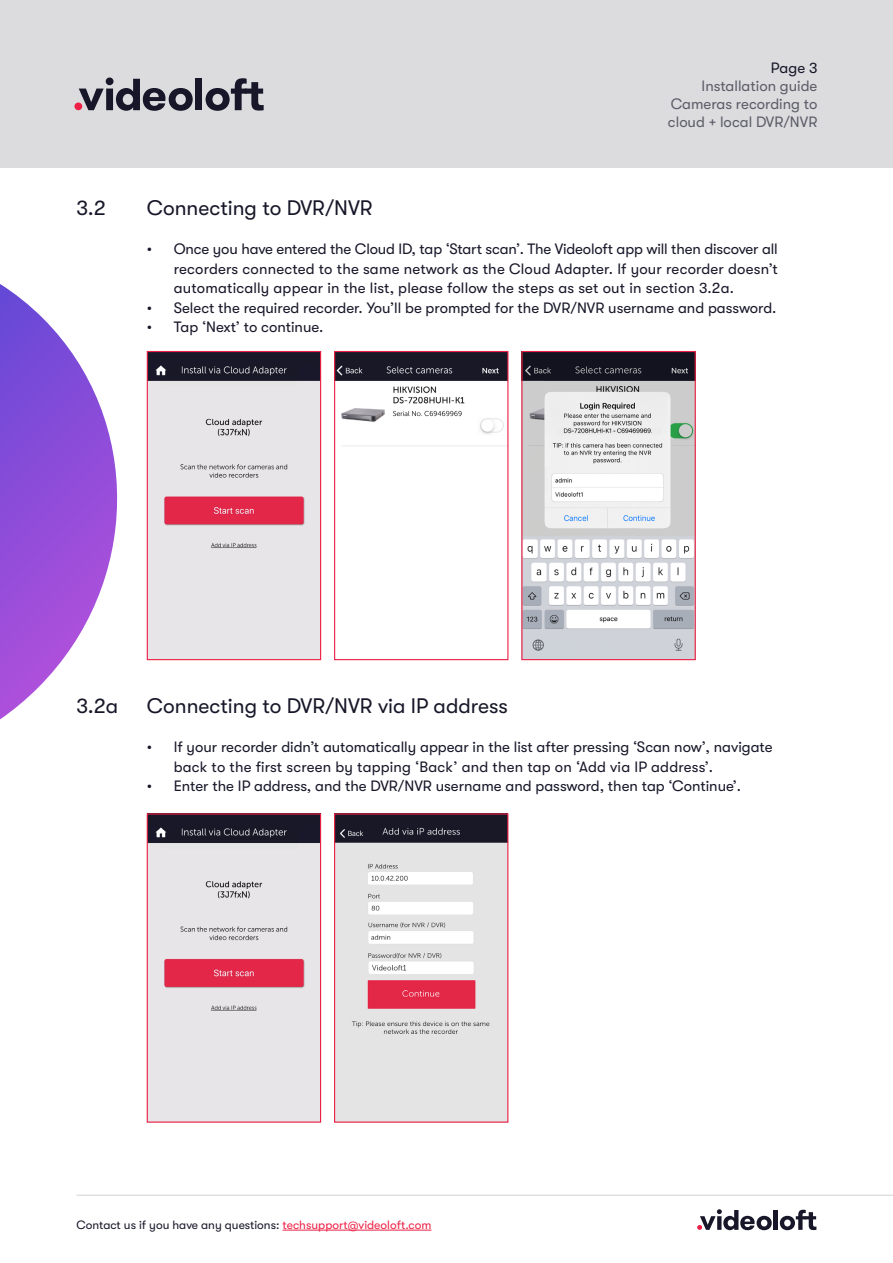
<style>
.page{position:relative;width:893px;height:1263px;background:#fff}
.page>*{position:absolute;margin:0;border:0;box-sizing:border-box;transform-origin:0 0}
.t1{font:21px "GT Walsheim";color:#171729}
.t2{font:15px/19.5px "GT Walsheim";color:#171729;text-align:justify}
.t3{font:15px/18px "GT Walsheim";color:#5d5d69;text-align:justify}
.t4{font:12px "GT Walsheim";color:#171729}
.s1{color:#ed2145}
</style>
<div class="page">
<div style="left:0;top:0;width:893px;height:168px;background:#dcdcdf"></div>
<svg style="left:79px;top:78px;width:114px;height:33px"></svg>
<div style="left:196px;top:79px;width:6px;height:31px;background:#171729"></div>
<svg style="left:206px;top:78px;width:58px;height:33px"></svg>
<div style="left:74px;top:103px;width:8px;height:7px;background:#ed2145;border-radius:50%"></div>
<hr style="left:77px;top:1195px;width:816px;height:1px;background:#d4d1d1">
<img style="left:149px;top:815px;width:170px;height:306px">
<div style="left:147px;top:813px;width:174px;height:310px;border:1px solid #ed2145"></div>
<img style="left:336px;top:815px;width:170px;height:306px">
<div style="left:334px;top:813px;width:174px;height:310px;border:1px solid #ed2145"></div>
<div style="left:773px;top:1210px;width:5px;height:20px;background:#171729"></div>
<svg style="left:780px;top:1210px;width:36px;height:20px"></svg>
<svg style="left:697px;top:1209px;width:75px;height:21px"></svg>
<svg style="left:0;top:284px;width:118px;height:435px"></svg>
<img style="left:149px;top:353px;width:170px;height:305px">
<div style="left:147px;top:351px;width:174px;height:309px;border:1px solid #ed2145"></div>
<img style="left:336px;top:353px;width:170px;height:93px">
<div style="left:334px;top:351px;width:174px;height:309px;border:1px solid #ed2145"></div>
<img style="left:523px;top:353px;width:171px;height:305px">
<div style="left:521px;top:351px;width:175px;height:309px;border:1px solid #ed2145"></div>
<hr style="left:283px;top:1230px;width:148px;height:1px;background:#ed2145">
<h1 class="t1" style="left:77px;top:196px;width:31px">3.2</h1>
<p class="t2" style="left:771px;top:58px;width:48px">Page 3</p>
<p class="t3" style="left:668px;top:77px;width:151px;text-indent:34px">Installation guide Cameras recording to cloud + local DVR/NVR</p>
<h1 class="t1" style="left:147px;top:196px;width:227px">Connecting to DVR/NVR</h1>
<p class="t2" style="left:174px;top:240px;width:606px;text-indent:-27px">• Once you have entered the Cloud ID, tap ‘Start scan’. The Videoloft app will then discover all recorders connected to the same network as the Cloud Adapter. If your recorder doesn’t automatically appear in the list, please follow the steps as set out in section 3.2a.</p>
<p class="t2" style="left:147px;top:298px;width:631px">• Select the required recorder. You’ll be prompted for the DVR/NVR username and password.</p>
<p class="t2" style="left:147px;top:318px;width:178px">• Tap ‘Next’ to continue.</p>
<h1 class="t1" style="left:77px;top:695px;width:43px">3.2a</h1>
<h1 class="t1" style="left:147px;top:695px;width:363px">Connecting to DVR/NVR via IP address</h1>
<p class="t2" style="left:174px;top:738px;width:600px;text-indent:-27px">• If your recorder didn’t automatically appear in the list after pressing ‘Scan now’, navigate back to the first screen by tapping ‘Back’ and then tap on ‘Add via IP address’.</p>
<p class="t2" style="left:147px;top:777px;width:596px">• Enter the IP address, and the DVR/NVR username and password, then tap ‘Continue’.</p>
<p class="t4" style="left:77px;top:1218px;width:356px">Contact us if you have any questions: <span class="s1">techsupport@videoloft.com</span></p>
</div>
